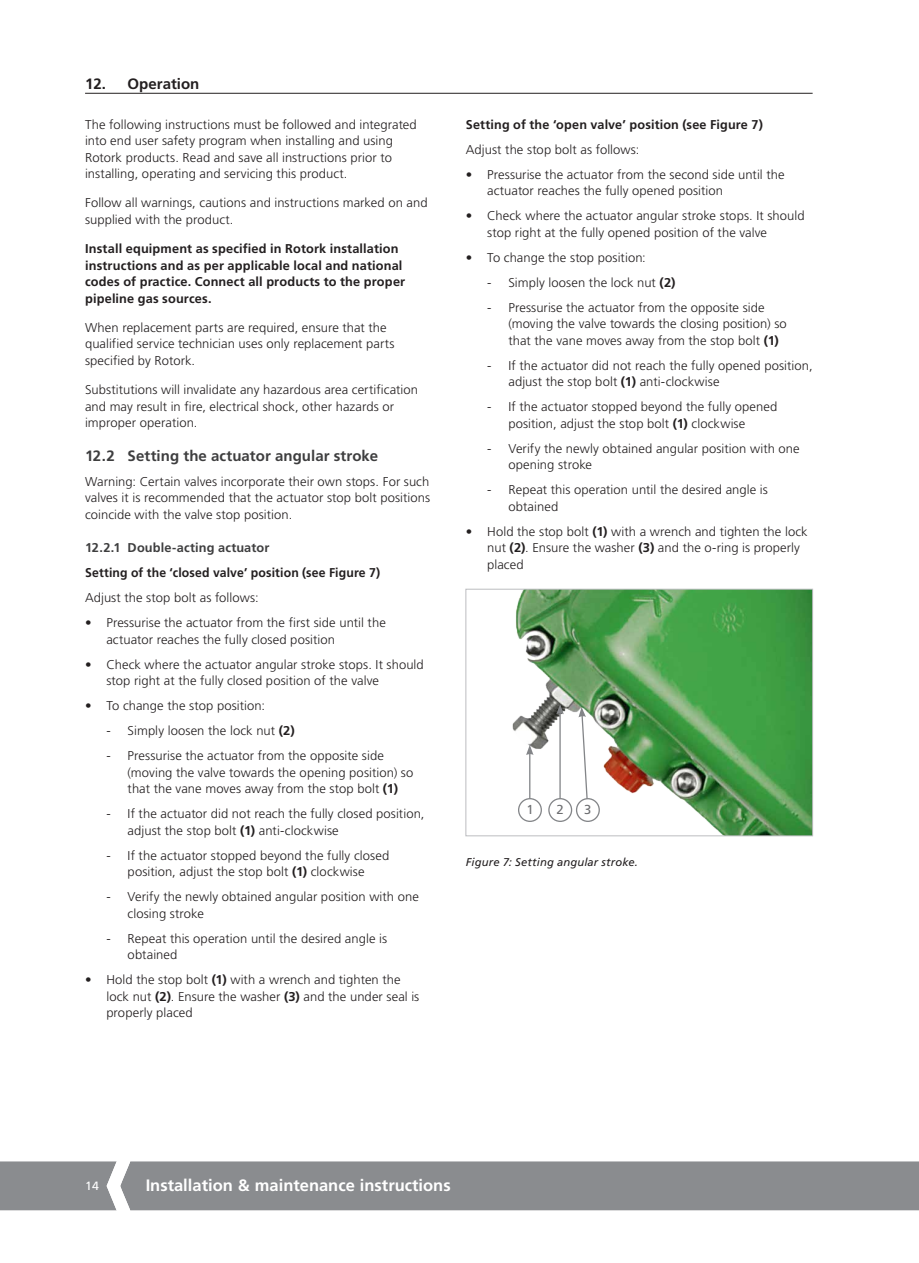
<style>
.page{position:relative;width:919px;height:1263px;background:#fff}
.page>*{position:absolute;margin:0;border:0;box-sizing:border-box;transform-origin:0 0}
.t1{font:700 16.5px "Frutiger LT Std";color:#fff}
.t2{font:700 15px "Frutiger LT Std";letter-spacing:.005em;color:#3e3e3f}
.t3{font:700 15px "Frutiger LT Std";color:#231f20}
.t4{font:13.05px "Frutiger LT Std";color:#6c6d70}
.t5{font:300 12.75px/16.5px "Frutiger LT Std";letter-spacing:.005em;color:#231f20}
.t6{font:700 12.75px/16.5px "Frutiger LT Std";letter-spacing:.01em;color:#231f20}
.t7{font:700 12.75px "Frutiger LT Std";letter-spacing:.01em;color:#231f20;scale:.96 1}
.t8{font:700 12.75px "Frutiger LT Std";letter-spacing:.01em;color:#3e3e3f}
.t9{font:12px "Frutiger LT Std";color:#fff}
.t10{font:italic 11.25px "Frutiger LT Std";letter-spacing:.01em;color:#231f20}
.s1{font-weight:700}
</style>
<div class="page">
<div style="left:0;top:1161px;width:918px;height:49px;background:#8a8c8f"></div>
<img style="left:512px;top:591px;width:298px;height:243px">
<div style="left:465px;top:589px;width:347px;height:247px;border:1px solid #bcbdc0"></div>
<hr style="left:529px;top:753px;width:1px;height:57px;background:#838588">
<svg style="left:526px;top:745px;width:7px;height:10px"></svg>
<div style="left:518px;top:799px;width:23px;height:22px;background:#fff;border-radius:50%"></div>
<div style="left:518px;top:798px;width:24px;height:24px;border:1px solid #838588;border-radius:50%"></div>
<hr style="left:559px;top:712px;width:1px;height:98px;background:#838588">
<svg style="left:556px;top:704px;width:7px;height:10px"></svg>
<div style="left:549px;top:799px;width:22px;height:22px;background:#fff;border-radius:50%"></div>
<div style="left:548px;top:798px;width:24px;height:24px;border:1px solid #838588;border-radius:50%"></div>
<svg style="left:578px;top:707px;width:11px;height:96px"></svg>
<div style="left:576px;top:799px;width:23px;height:22px;background:#fff;border-radius:50%"></div>
<div style="left:576px;top:798px;width:24px;height:24px;border:1px solid #838588;border-radius:50%"></div>
<hr style="left:85px;top:93px;width:727px;height:1px;background:#231f20">
<p class="t3" style="left:85px;top:75px;width:116px">12. Operation</p>
<p class="t5" style="left:85px;top:116px;width:333px">The following instructions must be followed and integrated into end user safety program when installing and using Rotork products. Read and save all instructions prior to installing, operating and servicing this product.</p>
<p class="t5" style="left:85px;top:195px;width:344px">Follow all warnings, cautions and instructions marked on and supplied with the product.</p>
<p class="t6" style="left:85px;top:241px;width:321px">Install equipment as specified in Rotork installation instructions and as per applicable local and national codes of practice. Connect all products to the proper pipeline gas sources.</p>
<p class="t5" style="left:85px;top:319px;width:311px">When replacement parts are required, ensure that the qualified service technician uses only replacement parts specified by Rotork.</p>
<p class="t5" style="left:85px;top:382px;width:334px">Substitutions will invalidate any hazardous area certification and may result in fire, electrical shock, other hazards or improper operation.</p>
<p class="t2" style="left:85px;top:447px;width:294px">12.2 Setting the actuator angular stroke</p>
<p class="t5" style="left:85px;top:473px;width:346px;text-align:justify">Warning: Certain valves incorporate their own stops. For such valves it is recommended that the actuator stop bolt positions coincide with the valve stop position.</p>
<p class="t8" style="left:85px;top:540px;width:186px">12.2.1 Double-acting actuator</p>
<p class="t7" style="left:85px;top:565px;width:309px">Setting of the ‘closed valve’ position (see Figure 7)</p>
<p class="t5" style="left:85px;top:590px;width:175px">Adjust the stop bolt as follows:</p>
<p class="t5" style="left:106px;top:615px;width:281px;text-indent:-21px">• Pressurise the actuator from the first side until the actuator reaches the fully closed position</p>
<p class="t5" style="left:106px;top:656px;width:319px;text-indent:-21px">• Check where the actuator angular stroke stops. It should stop right at the fully closed position of the valve</p>
<p class="t5" style="left:85px;top:698px;width:181px">• To change the stop position:</p>
<p class="t5" style="left:106px;top:723px;width:190px">- Simply loosen the lock nut <span class="s1">(2)</span></p>
<p class="t5" style="left:128px;top:748px;width:287px;text-indent:-21px">- Pressurise the actuator from the opposite side (moving the valve towards the opening position) so that the vane moves away from the stop bolt <span class="s1">(1)</span></p>
<p class="t5" style="left:128px;top:806px;width:298px;text-indent:-21px">- If the actuator did not reach the fully closed position, adjust the stop bolt <span class="s1">(1)</span> anti-clockwise</p>
<p class="t5" style="left:106px;top:847px;width:284px;text-align:center">- If the actuator stopped beyond the fully closed position, adjust the stop bolt <span class="s1">(1)</span> clockwise</p>
<p class="t5" style="left:128px;top:889px;width:293px;text-indent:-21px">- Verify the newly obtained angular position with one closing stroke</p>
<p class="t5" style="left:128px;top:930px;width:261px;text-indent:-21px">- Repeat this operation until the desired angle is obtained</p>
<p class="t5" style="left:106px;top:972px;width:314px;text-indent:-21px">• Hold the stop bolt <span class="s1">(1)</span> with a wrench and tighten the lock nut <span class="s1">(2)</span>. Ensure the washer <span class="s1">(3)</span> and the under seal is properly placed</p>
<p class="t6" style="left:466px;top:116px;width:298px">Setting of the ‘open valve’ position (see Figure 7)</p>
<p class="t5" style="left:466px;top:141px;width:175px">Adjust the stop bolt as follows:</p>
<p class="t5" style="left:487px;top:166px;width:299px;text-indent:-21px">• Pressurise the actuator from the second side until the actuator reaches the fully opened position</p>
<p class="t5" style="left:487px;top:208px;width:319px;text-indent:-21px">• Check where the actuator angular stroke stops. It should stop right at the fully opened position of the valve</p>
<p class="t5" style="left:466px;top:249px;width:181px">• To change the stop position:</p>
<p class="t5" style="left:487px;top:274px;width:190px">- Simply loosen the lock nut <span class="s1">(2)</span></p>
<p class="t5" style="left:508px;top:299px;width:280px;text-indent:-21px">- Pressurise the actuator from the opposite side (moving the valve towards the closing position) so that the vane moves away from the stop bolt <span class="s1">(1)</span></p>
<p class="t5" style="left:508px;top:357px;width:306px;text-indent:-21px">- If the actuator did not reach the fully opened position, adjust the stop bolt <span class="s1">(1)</span> anti-clockwise</p>
<p class="t5" style="left:508px;top:399px;width:270px;text-indent:-21px">- If the actuator stopped beyond the fully opened position, adjust the stop bolt <span class="s1">(1)</span> clockwise</p>
<p class="t5" style="left:508px;top:440px;width:293px;text-indent:-21px">- Verify the newly obtained angular position with one opening stroke</p>
<p class="t5" style="left:508px;top:482px;width:261px;text-indent:-21px">- Repeat this operation until the desired angle is obtained</p>
<p class="t5" style="left:487px;top:523px;width:322px;text-indent:-21px">• Hold the stop bolt <span class="s1">(1)</span> with a wrench and tighten the lock nut <span class="s1">(2)</span>. Ensure the washer <span class="s1">(3)</span> and the o-ring is properly placed</p>
<p class="t4" style="left:526px;top:802px;width:9px">1</p>
<p class="t4" style="left:556px;top:802px;width:9px">2</p>
<p class="t4" style="left:584px;top:802px;width:9px">3</p>
<p class="t10" style="left:466px;top:855px;width:174px">Figure 7: Setting angular stroke.</p>
<p class="t9" style="left:85px;top:1179px;width:15px">14</p>
<p class="t1" style="left:146px;top:1176px;width:306px">Installation &amp; maintenance instructions</p>
</div>
